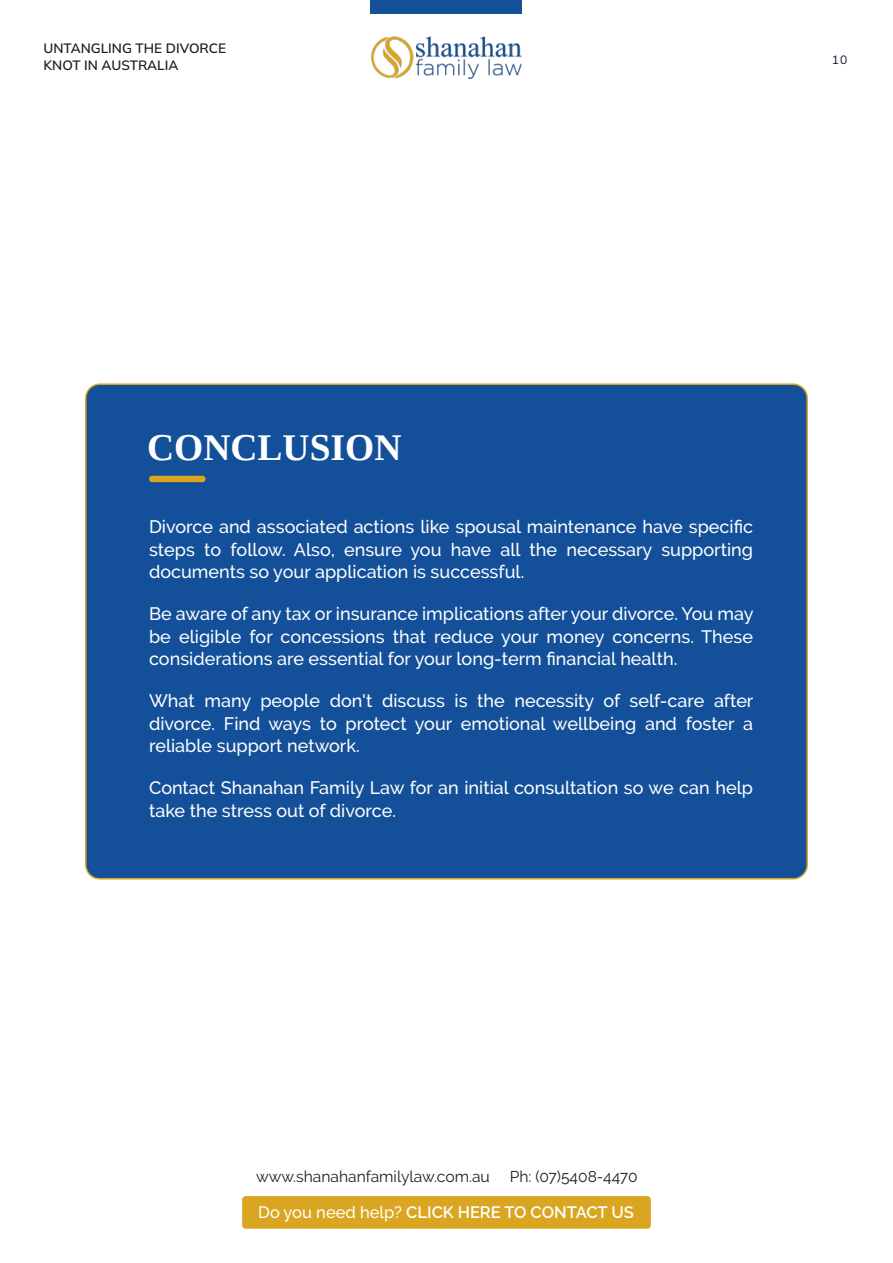
<style>
.page{position:relative;width:893px;height:1263px;background:#fff}
.page>*{position:absolute;margin:0;border:0;box-sizing:border-box;transform-origin:0 0}
.t1{font:700 37.5px "Tinos";color:#fff}
.t2{font:500 18px/22.5px "Raleway";color:#fff;text-align:justify}
.t3{font:600 16.5px "Raleway";color:#fff}
.t4{font:15.6px "Raleway";color:#1d1d1b}
.t5{font:200 13.5px/16.5px "Mulish";color:#1d1d1b}
.t6{font:200 12px "Mulish";color:#15152c}
.s1{font-weight:500}
</style>
<div class="page">
<div style="left:371px;top:0;width:151px;height:13px;background:#135099"></div>
<img style="left:371px;top:36px;width:151px;height:43px">
<div style="left:242px;top:1196px;width:409px;height:33px;background:#daa621;border-radius:4px"></div>
<div style="left:86px;top:384px;width:721px;height:495px;background:#135099;border-radius:14px"></div>
<div style="left:149px;top:476px;width:57px;height:6px;background:#daa621;border-radius:3px"></div>
<p class="t5" style="left:44px;top:41px;width:184px">UNTANGLING THE DIVORCE<br>KNOT IN AUSTRALIA</p>
<p class="t6" style="left:832px;top:53px;width:17px">10</p>
<h1 class="t1" style="left:147px;top:434px;width:256px">CONCLUSION</h1>
<p class="t2" style="left:149px;top:516px;width:606px">Divorce and associated actions like spousal maintenance have specific steps to follow. Also, ensure you have all the necessary supporting documents so your application is successful.</p>
<p class="t2" style="left:149px;top:604px;width:606px">Be aware of any tax or insurance implications after your divorce. You may be eligible for concessions that reduce your money concerns. These considerations are essential for your long-term financial health.</p>
<p class="t2" style="left:149px;top:690px;width:606px">What many people don't discuss is the necessity of self-care after divorce. Find ways to protect your emotional wellbeing and foster a reliable support network.</p>
<p class="t2" style="left:149px;top:778px;width:605px">Contact Shanahan Family Law for an initial consultation so we can help take the stress out of divorce.</p>
<p class="t4" style="left:256px;top:1171px;width:235px">www.shanahanfamilylaw.com.au</p>
<p class="t4" style="left:510px;top:1171px;width:129px">Ph: (07)5408-4470</p>
<p class="t3" style="left:258px;top:1202px;width:377px"><span class="s1">Do you need help?</span> CLICK HERE TO CONTACT US</p>
</div>
